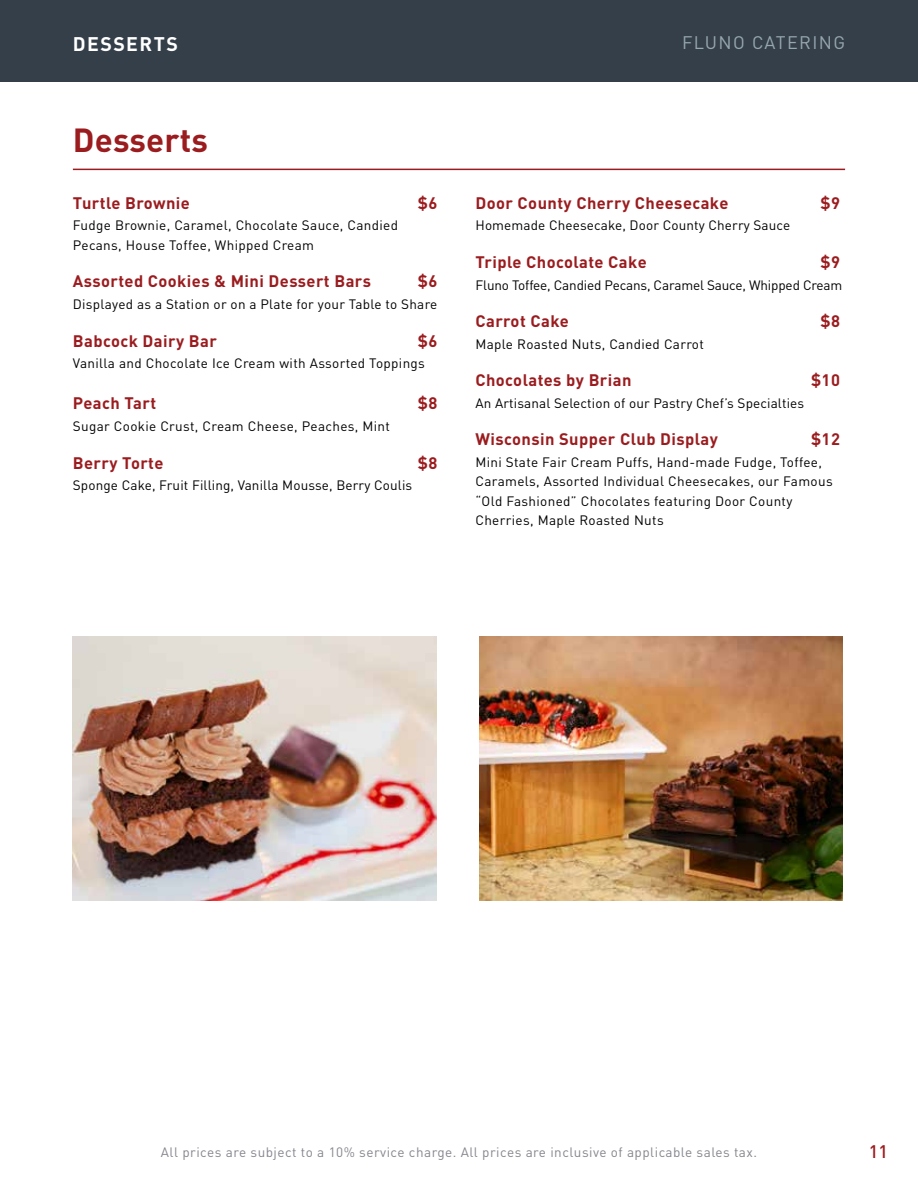
<style>
.page{position:relative;width:918px;height:1188px;background:#fff}
.page>*{position:absolute;margin:0;border:0;box-sizing:border-box;transform-origin:0 0}
.t1{font:700 33px "DIN";letter-spacing:.005em;color:#9b1c1f}
.t2{font:700 19.5px "DIN";letter-spacing:.075em;color:#fff}
.t3{font:18px "DIN";letter-spacing:.075em;color:#96a7b0}
.t4{font:500 18px "DIN";color:#9b1c1f}
.t5{font:700 16.5px "DIN";letter-spacing:.025em;color:#9b1c1f}
.t6{font:13.5px/19.5px "DIN";letter-spacing:.025em;color:#000}
.t7{font:13.5px "DIN";letter-spacing:.035em;color:#85868e}
.t8{font:13.5px "DIN";letter-spacing:-.01em;color:#000}
</style>
<div class="page">
<hr style="left:73px;top:169px;width:772px;height:1px;background:#9b1c1f">
<div style="left:0;top:0;width:918px;height:81px;background:#353f4a"></div>
<img style="left:73px;top:636px;width:363px;height:264px">
<img style="left:480px;top:636px;width:362px;height:264px">
<h2 class="t2" style="left:73px;top:31px;width:107px">DESSERTS</h2>
<h3 class="t3" style="left:682px;top:31px;width:165px">FLUNO CATERING</h3>
<h1 class="t1" style="left:73px;top:118px;width:137px">Desserts</h1>
<p class="t5" style="left:73px;top:192px;width:118px">Turtle Brownie</p>
<p class="t5" style="left:418px;top:192px;width:21px">$6</p>
<p class="t6" style="left:73px;top:216px;width:327px">Fudge Brownie, Caramel, Chocolate Sauce, Candied<br>Pecans, House Toffee, Whipped Cream</p>
<p class="t5" style="left:73px;top:271px;width:300px">Assorted Cookies &amp; Mini Dessert Bars</p>
<p class="t5" style="left:418px;top:271px;width:21px">$6</p>
<p class="t6" style="left:73px;top:294px;width:366px">Displayed as a Station or on a Plate for your Table to Share</p>
<p class="t5" style="left:73px;top:330px;width:145px">Babcock Dairy Bar</p>
<p class="t5" style="left:418px;top:330px;width:21px">$6</p>
<p class="t6" style="left:73px;top:353px;width:354px">Vanilla and Chocolate Ice Cream with Assorted Toppings</p>
<p class="t5" style="left:73px;top:393px;width:85px">Peach Tart</p>
<p class="t5" style="left:418px;top:393px;width:21px">$8</p>
<p class="t6" style="left:73px;top:416px;width:319px">Sugar Cookie Crust, Cream Cheese, Peaches, Mint</p>
<p class="t5" style="left:73px;top:452px;width:92px">Berry Torte</p>
<p class="t5" style="left:418px;top:452px;width:21px">$8</p>
<p class="t6" style="left:73px;top:475px;width:341px">Sponge Cake, Fruit Filling, Vanilla Mousse, Berry Coulis</p>
<p class="t5" style="left:475px;top:192px;width:255px">Door County Cherry Cheesecake</p>
<p class="t5" style="left:820px;top:192px;width:21px">$9</p>
<p class="t6" style="left:475px;top:216px;width:316px">Homemade Cheesecake, Door County Cherry Sauce</p>
<p class="t5" style="left:475px;top:251px;width:173px">Triple Chocolate Cake</p>
<p class="t5" style="left:820px;top:251px;width:21px">$9</p>
<p class="t8" style="left:475px;top:276px;width:368px">Fluno Toffee, Candied Pecans, Caramel Sauce, Whipped Cream</p>
<p class="t5" style="left:475px;top:310px;width:95px">Carrot Cake</p>
<p class="t5" style="left:820px;top:310px;width:21px">$8</p>
<p class="t6" style="left:475px;top:334px;width:230px">Maple Roasted Nuts, Candied Carrot</p>
<p class="t5" style="left:475px;top:369px;width:158px">Chocolates by Brian</p>
<p class="t5" style="left:811px;top:369px;width:30px">$10</p>
<p class="t6" style="left:475px;top:393px;width:330px">An Artisanal Selection of our Pastry Chef’s Specialties</p>
<p class="t5" style="left:475px;top:428px;width:244px">Wisconsin Supper Club Display</p>
<p class="t5" style="left:811px;top:428px;width:30px">$12</p>
<p class="t6" style="left:475px;top:452px;width:359px">Mini State Fair Cream Puffs, Hand-made Fudge, Toffee, Caramels, Assorted Individual Cheesecakes, our Famous “Old Fashioned” Chocolates featuring Door County Cherries, Maple Roasted Nuts</p>
<p class="t7" style="left:161px;top:1144px;width:598px">All prices are subject to a 10% service charge. All prices are inclusive of applicable sales tax.</p>
<h3 class="t4" style="left:869px;top:1140px;width:21px">11</h3>
</div>
